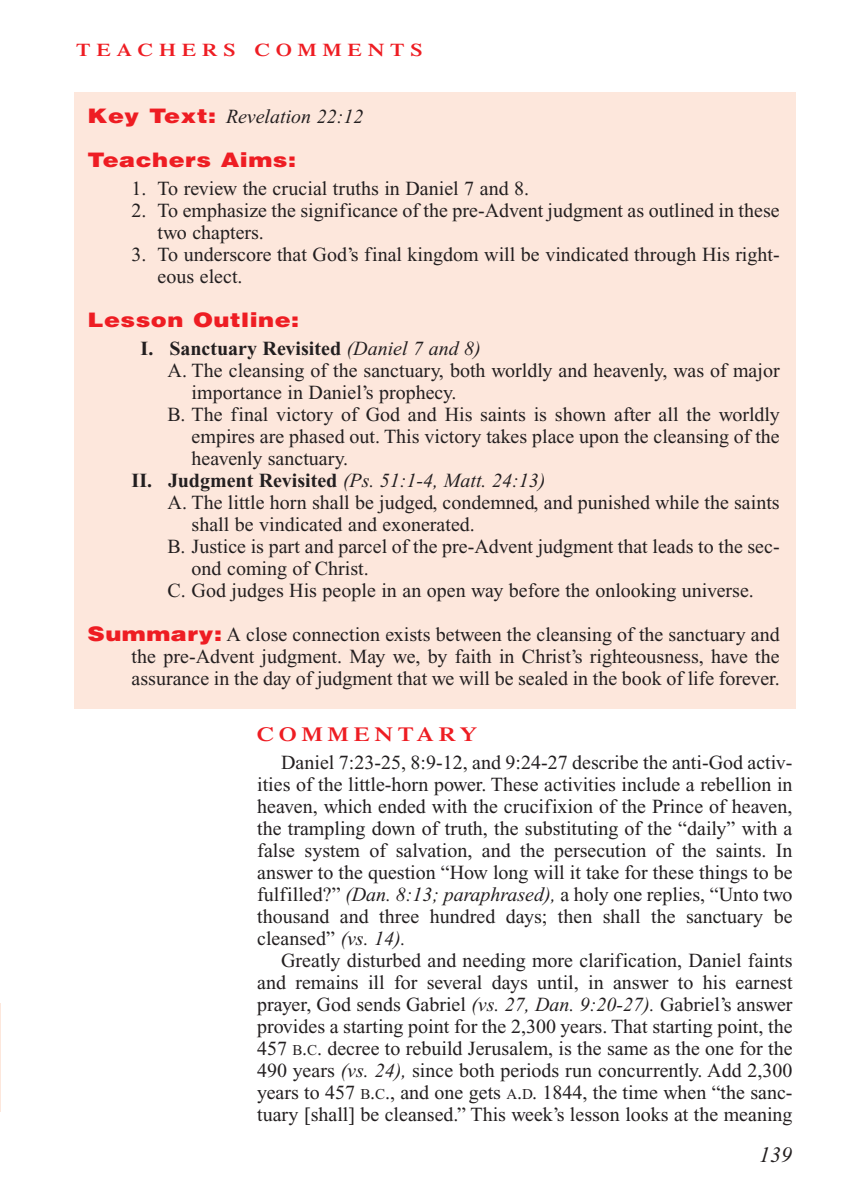
<style>
.page{position:relative;width:864px;height:1188px;background:#fff}
.page>*{position:absolute;margin:0;border:0;box-sizing:border-box;transform-origin:0 0}
.t1{font:italic 22px "Times New Roman";color:#231f20}
.t2{font:20px/22px "Times New Roman";color:#231f20;text-align:justify}
.t3{font:italic 20px "Times New Roman";color:#231f20}
.t4{font:700 20px "Times New Roman";color:#231f20}
.t5{font:900 20px "Helvetica";letter-spacing:.02em;color:#ee1d23;scale:1.2 1}
.t6{font:600 20px "Times";letter-spacing:.2em;color:#ee1d23;scale:1.2 1}
.t7{font:600 18px "Times";letter-spacing:.265em;color:#ee1d23;scale:1.2 1}
.s1{font-family:"Helvetica";font-weight:900;font-style:normal;color:#ee1d23}
.s2{font-weight:400;font-style:italic}
.s3{font-weight:700;font-style:normal}
.s4{font-family:"Helvetica";font-weight:900;color:#ee1d23}
.s5{font-style:italic}
.s6{font-size:15px}
</style>
<div class="page">
<div style="left:74px;top:92px;width:722px;height:617px;background:#fde7dc"></div>
<hr style="left:0;top:1004px;width:1px;height:108px;background:#fde7dc">
<p class="t7" style="left:76px;top:44px;width:290px">TEACHERS COMMENTS</p>
<p class="t3" style="left:88px;top:110px;width:277px"><span class="s1">Key Text:</span> Revelation 22:12</p>
<p class="t5" style="left:88px;top:149px;width:175px">Teachers Aims:</p>
<p class="t2" style="left:132px;top:180px;width:399px">1. To review the crucial truths in Daniel 7 and 8.</p>
<p class="t2" style="left:158px;top:202px;width:624px;text-indent:-26px">2. To emphasize the significance of the pre-Advent judgment as outlined in these two chapters.</p>
<p class="t2" style="left:158px;top:246px;width:624px;text-indent:-26px">3. To underscore that God’s final kingdom will be vindicated through His right&shy;eous elect.</p>
<p class="t5" style="left:88px;top:309px;width:178px">Lesson Outline:</p>
<p class="t4" style="left:141px;top:342px;width:342px">I. Sanctuary Revisited <span class="s2">(Daniel 7 and 8)</span></p>
<p class="t2" style="left:168px;top:362px;width:614px">A. The cleansing of the sanctuary, both worldly and heavenly, was of major</p>
<p class="t2" style="left:192px;top:384px;width:266px">importance in Daniel’s prophecy.</p>
<p class="t2" style="left:168px;top:406px;width:614px">B. The final victory of God and His saints is shown after all the worldly</p>
<p class="t2" style="left:192px;top:428px;width:590px">empires are phased out. This victory takes place upon the cleansing of the</p>
<p class="t2" style="left:192px;top:450px;width:158px">heavenly sanctuary.</p>
<p class="t3" style="left:132px;top:474px;width:415px"><span class="s3">II. Judgment Revisited</span> (Ps. 51:1-4, Matt. 24:13)</p>
<p class="t2" style="left:168px;top:494px;width:614px">A. The little horn shall be judged, condemned, and punished while the saints</p>
<p class="t2" style="left:192px;top:516px;width:285px">shall be vindicated and exonerated.</p>
<p class="t2" style="left:168px;top:538px;width:614px">B. Justice is part and parcel of the pre-Advent judgment that leads to the sec-</p>
<p class="t2" style="left:192px;top:560px;width:179px">ond coming of Christ.</p>
<p class="t2" style="left:168px;top:582px;width:588px">C. God judges His people in an open way before the onlooking universe.</p>
<p class="t2" style="left:132px;top:626px;width:650px;text-indent:-44px"><span class="s4">Summary:</span> A close connection exists between the cleansing of the sanctuary and the pre-Advent judgment. May we, by faith in Christ’s righteousness, have the assurance in the day of judgment that we will be sealed in the book of life forever.</p>
<p class="t6" style="left:257px;top:727px;width:185px">COMMENTARY</p>
<p class="t2" style="left:257px;top:753px;width:537px;text-indent:24px">Daniel 7:23-25, 8:9-12, and 9:24-27 describe the anti-God activ&shy;ities of the little-horn power. These activities include a rebellion in heaven, which ended with the crucifixion of the Prince of heaven, the trampling down of truth, the substituting of the “daily” with a false system of salvation, and the persecution of the saints. In answer to the question “How long will it take for these things to be fulfilled?” <span class="s5">(Dan. 8:13; paraphrased),</span> a holy one replies, “Unto two thousand and three hundred days; then shall the sanctuary be cleansed” <span class="s5">(vs. 14).</span></p>
<p class="t2" style="left:257px;top:951px;width:537px;text-indent:24px">Greatly disturbed and needing more clarification, Daniel faints and remains ill for several days until, in answer to his earnest prayer, God sends Gabriel <span class="s5">(vs. 27, Dan. 9:20-27).</span> Gabriel’s answer provides a starting point for the 2,300 years. That starting point, the 457 <span class="s6">B</span>.<span class="s6">C</span>. decree to rebuild Jerusalem, is the same as the one for the 490 years <span class="s5">(vs. 24),</span> since both periods run concurrently. Add 2,300 years to 457 <span class="s6">B</span>.<span class="s6">C</span>., and one gets <span class="s6">A</span>.<span class="s6">D</span>. 1844, the time when “the sanc&shy;tuary [shall] be cleansed.” This week’s lesson looks at the meaning</p>
<p class="t1" style="left:759px;top:1146px;width:34px">139</p>
</div>
